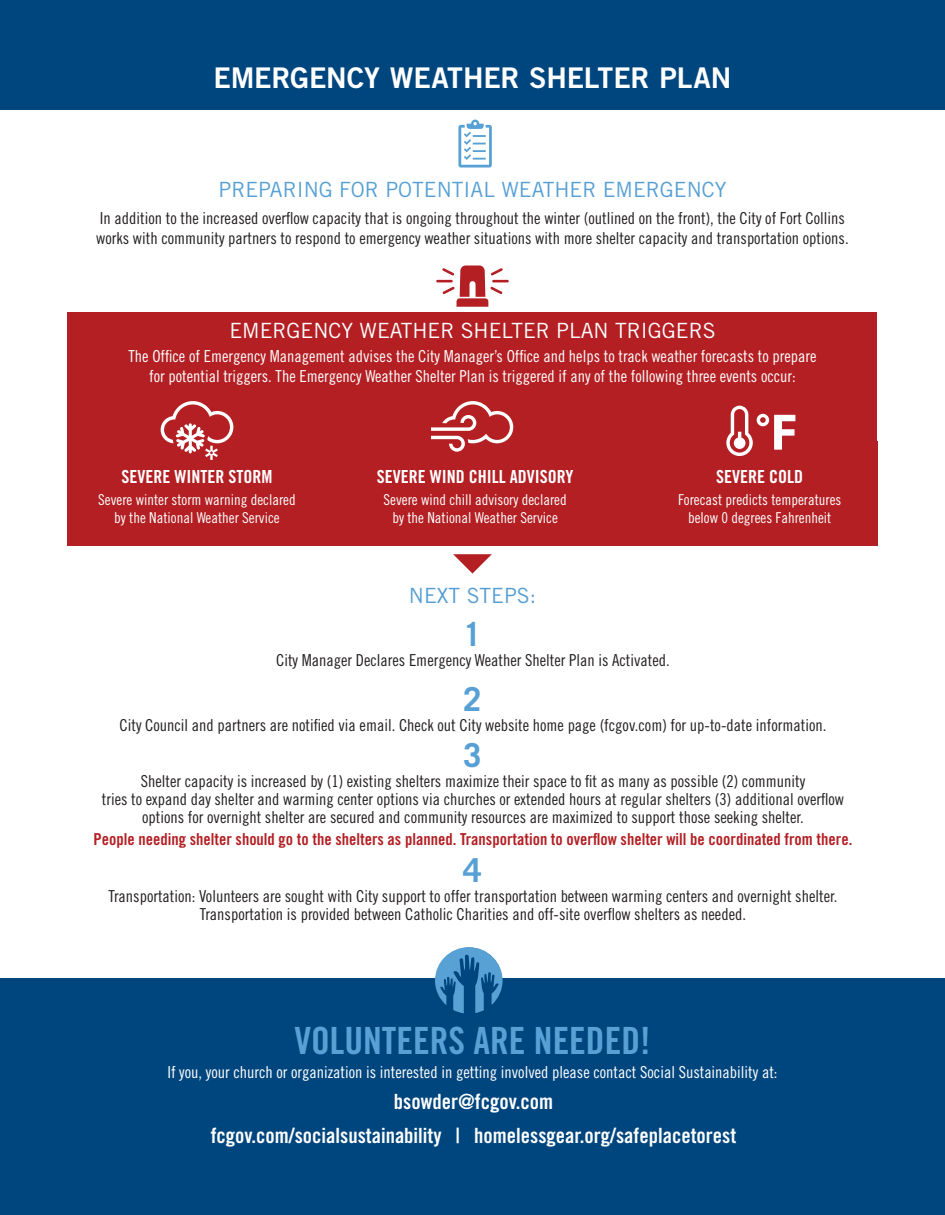
<style>
.page{position:relative;width:945px;height:1215px;background:#fff}
.page>*{position:absolute;margin:0;border:0;box-sizing:border-box;transform-origin:0 0}
.body{font:37.5px "Trade Gothic LT Std Bd Cn 20";color:#57a1d4}
.Head{font:700 33px "Trade Gothic LT Std";color:#56a0d5}
.body-2{font:28.5px "Trade Gothic LT Std Bd 2";letter-spacing:-.01em;color:#fff}
.body-3{font:21px "Trade Gothic LT Std Bd Cn 20";color:#fff}
.Head-2{font:21px "Trade Gothic LT Std";color:#56a0d5}
.Head-3{font:21px "Trade Gothic LT Std";color:#fff}
.Head-4{font:21px "Trade Gothic LT Std";color:#559ed3}
.body-4{font:18px "Trade Gothic LT Std Bd Cn 20";color:#fff}
.body-5{font:16.5px/18px "Trade Gothic LT Std Cn 18";color:#231f20;text-align:center}
.body-6{font:16.5px/19.8px "Trade Gothic LT Std Cn 18";color:#fff;text-align:center}
.body-7{font:16.5px "Trade Gothic LT Std Bd Cn 20";color:#b31f23}
.body-8{font:15px/18px "Trade Gothic LT Std Cn 18";color:#fff;text-align:center}
</style>
<div class="page">
<div style="left:68px;top:312px;width:810px;height:234px;background:#b31f23"></div>
<div style="left:0;top:0;width:945px;height:110px;background:#00467e"></div>
<div style="left:0;top:978px;width:945px;height:237px;background:#00467e"></div>
<svg style="left:453px;top:554px;width:39px;height:20px"></svg>
<svg style="left:436px;top:265px;width:73px;height:42px"></svg>
<svg style="left:458px;top:120px;width:34px;height:48px"></svg>
<svg style="left:161px;top:401px;width:72px;height:59px"></svg>
<svg style="left:431px;top:401px;width:82px;height:51px"></svg>
<svg style="left:726px;top:406px;width:69px;height:50px"></svg>
<svg style="left:435px;top:947px;width:68px;height:66px"></svg>
<p class="body-2" style="left:214px;top:60px;width:519px">EMERGENCY WEATHER SHELTER PLAN</p>
<p class="Head-2" style="left:219px;top:176px;width:509px">PREPARING FOR POTENTIAL WEATHER EMERGENCY</p>
<p class="body-5" style="left:96px;top:208px;width:754px;line-height:19.8px;text-align:left">In addition to the increased overflow capacity that is ongoing throughout the winter (outlined on the front), the City of Fort Collins works with community partners to respond to emergency weather situations with more shelter capacity and transportation options.</p>
<p class="Head-3" style="left:229px;top:318px;width:488px">EMERGENCY WEATHER SHELTER PLAN TRIGGERS</p>
<p class="body-6" style="left:129px;top:346px;width:689px">The Office of Emergency Management advises the City Manager’s Office and helps to track weather forecasts to prepare for potential triggers. The Emergency Weather Shelter Plan is triggered if any of the following three events occur:</p>
<p class="body-4" style="left:122px;top:466px;width:152px">SEVERE WINTER STORM</p>
<p class="body-8" style="left:98px;top:490px;width:199px">Severe winter storm warning declared by the National Weather Service</p>
<p class="body-4" style="left:377px;top:466px;width:198px">SEVERE WIND CHILL ADVISORY</p>
<p class="body-8" style="left:384px;top:490px;width:185px">Severe wind chill advisory declared by the National Weather Service</p>
<p class="body-4" style="left:716px;top:466px;width:88px">SEVERE COLD</p>
<p class="body-8" style="left:678px;top:490px;width:165px">Forecast predicts temperatures below 0 degrees Fahrenheit</p>
<p class="Head-4" style="left:409px;top:583px;width:129px">NEXT STEPS:</p>
<p class="Head" style="left:463px;top:614px;width:20px">1</p>
<p class="body-5" style="left:276px;top:651px;width:395px">City Manager Declares Emergency Weather Shelter Plan is Activated.</p>
<p class="Head" style="left:463px;top:679px;width:20px">2</p>
<p class="Head" style="left:463px;top:735px;width:20px">3</p>
<p class="body-5" style="left:120px;top:716px;width:708px">City Council and partners are notified via email. Check out City website home page (fcgov.com) for up-to-date information.</p>
<p class="body-5" style="left:102px;top:772px;width:744px">Shelter capacity is increased by (1) existing shelters maximize their space to fit as many as possible (2) community<br>tries to expand day shelter and warming center options via churches or extended hours at regular shelters (3) additional overflow options for overnight shelter are secured and community resources are maximized to support those seeking shelter.</p>
<p class="body-7" style="left:94px;top:829px;width:760px">People needing shelter should go to the shelters as planned. Transportation to overflow shelter will be coordinated from there.</p>
<p class="Head" style="left:463px;top:850px;width:20px">4</p>
<p class="body-5" style="left:109px;top:887px;width:730px">Transportation: Volunteers are sought with City support to offer transportation between warming centers and overnight shelter.<br>Transportation is provided between Catholic Charities and off-site overflow shelters as needed.</p>
<p class="body" style="left:294px;top:1018px;width:358px">VOLUNTEERS ARE NEEDED!</p>
<p class="body-6" style="left:167px;top:1062px;width:612px">If you, your church or organization is interested in getting involved please contact Social Sustainability at:</p>
<p class="body-3" style="left:394px;top:1089px;width:161px">bsowder@fcgov.com</p>
<p class="body-3" style="left:211px;top:1123px;width:527px">fcgov.com/socialsustainability | homelessgear.org/safeplacetorest</p>
</div>
